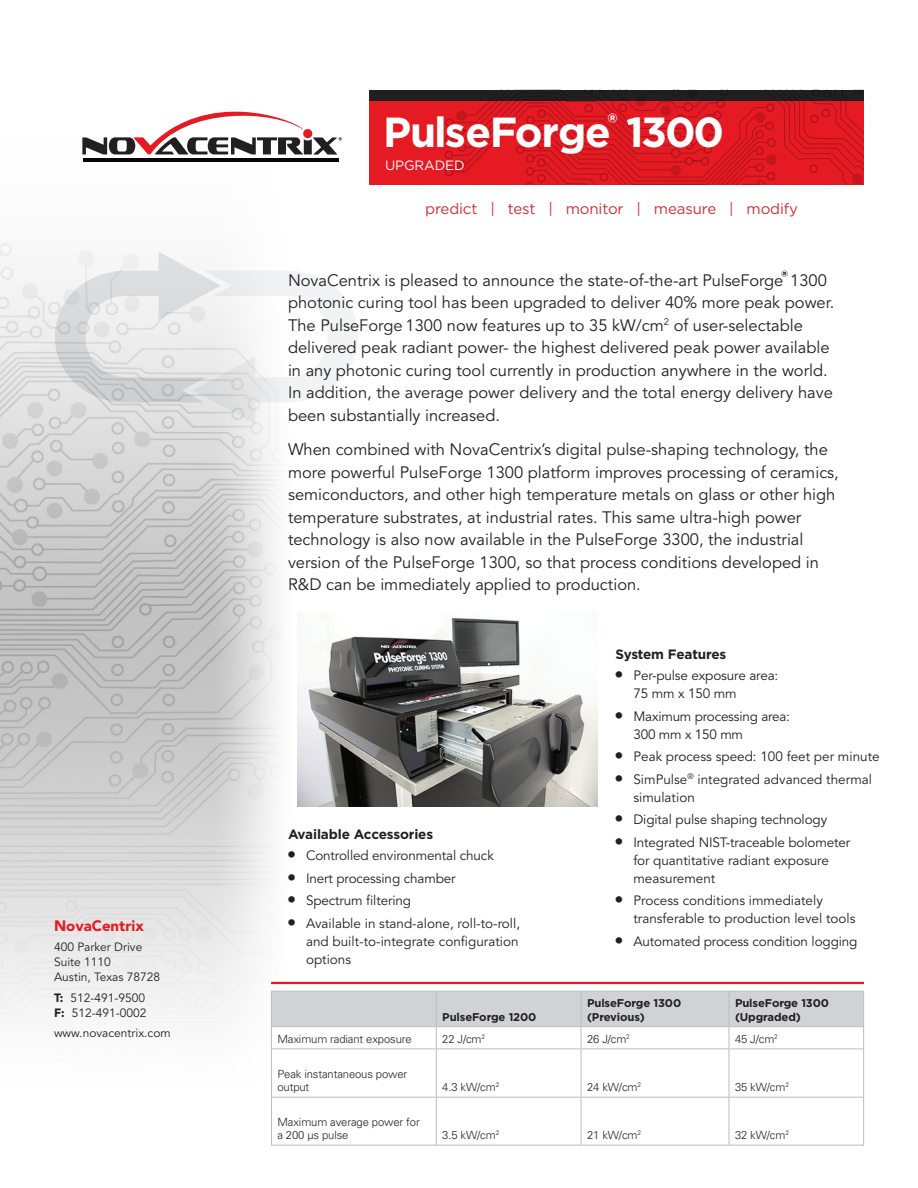
<style>
.page{position:relative;width:918px;height:1188px;background:#fff}
.page>*{position:absolute;margin:0;border:0;box-sizing:border-box;transform-origin:0 0}
.t1{font:700 42px "Gotham";letter-spacing:-.04em;color:#fff}
.t2{font:16.5px/22.5px "Avenir";color:#231f20}
.t3{font:15px "Gotham";letter-spacing:-.01em;color:#d23038}
.t4{font:900 15px "Avenir";color:#e51a23}
.t5{font:13.5px/18px "Avenir";letter-spacing:-.01em;color:#231f20}
.t6{font:700 13.5px "Gotham";letter-spacing:-.01em;color:#231f20}
.t7{font:13.5px "Gotham";letter-spacing:-.01em;color:#fff}
.t8{font:12px "Avenir";color:#231f20}
.t9{font:300 11.25px/13.5px "Univers";letter-spacing:-.01em;color:#231f20}
.t10{font:700 11.25px/13.5px "Gotham";letter-spacing:-.01em;color:#231f20}
.s1{font-weight:900}
.s2{font-family:"Universal Newswith Comm Pi";font-size:25.5px}
</style>
<div class="page">
<img style="left:0;top:89px;width:864px;height:936px">
<hr style="left:83px;top:158px;width:256px;height:3px;background:#050504">
<svg style="left:82px;top:89px;width:260px;height:66px"></svg>
<div style="left:369px;top:90px;width:495px;height:95px;background:#e51a23"></div>
<div style="left:369px;top:90px;width:495px;height:11px;background:#231f20"></div>
<div style="left:445px;top:168px;width:8px;height:8px;border:1px solid #b6b6b6;border-radius:50%"></div>
<div style="left:445px;top:151px;width:8px;height:8px;border:1px solid #b6b6b6;border-radius:50%"></div>
<div style="left:445px;top:135px;width:8px;height:9px;border:1px solid #b6b6b6;border-radius:50%"></div>
<div style="left:445px;top:118px;width:9px;height:9px;border:1px solid #b6b6b6;border-radius:50%"></div>
<svg style="left:452px;top:101px;width:412px;height:84px"></svg>
<div style="left:755px;top:112px;width:10px;height:11px;background:#c5161d;border-radius:50%"></div>
<div style="left:766px;top:154px;width:11px;height:11px;background:#c5161d;border-radius:50%"></div>
<div style="left:456px;top:110px;width:11px;height:11px;background:#c5161d;border-radius:50%"></div>
<div style="left:456px;top:159px;width:10px;height:11px;background:#c5161d;border-radius:50%"></div>
<svg style="left:55px;top:252px;width:303px;height:172px"></svg>
<svg style="left:272px;top:1049px;width:591px;height:96px"></svg>
<svg style="left:271px;top:991px;width:593px;height:57px"></svg>
<hr style="left:271px;top:1048px;width:165px;height:1px;background:#bcbdc0">
<hr style="left:271px;top:1049px;width:1px;height:48px;background:#bcbdc0">
<hr style="left:436px;top:1048px;width:145px;height:1px;background:#bcbdc0">
<hr style="left:436px;top:1049px;width:1px;height:48px;background:#bcbdc0">
<hr style="left:581px;top:1048px;width:148px;height:1px;background:#bcbdc0">
<hr style="left:581px;top:1049px;width:1px;height:48px;background:#bcbdc0">
<hr style="left:729px;top:1048px;width:135px;height:1px;background:#bcbdc0">
<hr style="left:729px;top:1049px;width:1px;height:48px;background:#bcbdc0">
<hr style="left:863px;top:1049px;width:1px;height:48px;background:#bcbdc0">
<hr style="left:271px;top:1097px;width:165px;height:1px;background:#bcbdc0">
<hr style="left:271px;top:1098px;width:1px;height:47px;background:#bcbdc0">
<hr style="left:436px;top:1097px;width:145px;height:1px;background:#bcbdc0">
<hr style="left:436px;top:1098px;width:1px;height:47px;background:#bcbdc0">
<hr style="left:581px;top:1097px;width:148px;height:1px;background:#bcbdc0">
<hr style="left:581px;top:1098px;width:1px;height:47px;background:#bcbdc0">
<hr style="left:729px;top:1097px;width:135px;height:1px;background:#bcbdc0">
<hr style="left:729px;top:1098px;width:1px;height:47px;background:#bcbdc0">
<hr style="left:863px;top:1098px;width:1px;height:47px;background:#bcbdc0">
<hr style="left:271px;top:1145px;width:165px;height:1px;background:#bcbdc0">
<hr style="left:436px;top:1145px;width:145px;height:1px;background:#bcbdc0">
<hr style="left:581px;top:1145px;width:148px;height:1px;background:#bcbdc0">
<hr style="left:729px;top:1145px;width:135px;height:1px;background:#bcbdc0">
<hr style="left:271px;top:982px;width:593px;height:2px;background:#e51a23">
<img style="left:297px;top:613px;width:300px;height:193px">
<p class="t4" style="left:54px;top:913px;width:91px">NovaCentrix</p>
<p class="t8" style="left:54px;top:939px;width:90px">400 Parker Drive</p>
<p class="t8" style="left:54px;top:954px;width:58px">Suite 1110</p>
<p class="t8" style="left:54px;top:969px;width:108px">Austin, Texas 78728</p>
<p class="t8" style="left:54px;top:991px;width:93px"><span class="s1">T:</span> 512-491-9500</p>
<p class="t8" style="left:54px;top:1006px;width:94px"><span class="s1">F:</span> 512-491-0002</p>
<p class="t8" style="left:54px;top:1025px;width:118px">www.novacentrix.com</p>
<p class="t1" style="left:383px;top:105px;width:343px">PulseForge<sup>®</sup> 1300</p>
<p class="t7" style="left:385px;top:156px;width:81px">UPGRADED</p>
<p class="t3" style="left:425px;top:199px;width:374px">predict | test | monitor | measure | modify</p>
<p class="t2" style="left:288px;top:269px;width:548px">NovaCentrix is pleased to announce the state-of-the-art PulseForge<sup>®</sup>1300 photonic curing tool has been upgraded to deliver 40% more peak power.<br>The PulseForge 1300 now features up to 35 kW/cm<sup>2</sup> of user-selectable delivered peak radiant power- the highest delivered peak power available in any photonic curing tool currently in production anywhere in the world.<br>In addition, the average power delivery and the total energy delivery have been substantially increased.</p>
<p class="t2" style="left:288px;top:439px;width:552px">When combined with NovaCentrix’s digital pulse-shaping technology, the more powerful PulseForge 1300 platform improves processing of ceramics, semiconductors, and other high temperature metals on glass or other high temperature substrates, at industrial rates. This same ultra-high power technology is also now available in the PulseForge 3300, the industrial version of the PulseForge 1300, so that process conditions developed in R&amp;D can be immediately applied to production.</p>
<p class="t6" style="left:288px;top:825px;width:147px">Available Accessories</p>
<p class="t5" style="left:288px;top:847px;width:207px"><span class="s2">·</span> Controlled environmental chuck</p>
<p class="t5" style="left:288px;top:869px;width:169px"><span class="s2">·</span> Inert processing chamber</p>
<p class="t5" style="left:288px;top:892px;width:125px"><span class="s2">·</span> Spectrum filtering</p>
<p class="t5" style="left:306px;top:914px;width:216px;text-align:justify;text-indent:-18px"><span class="s2">·</span> Available in stand-alone, roll-to-roll, and built-to-integrate configuration options</p>
<p class="t10" style="left:442px;top:1010px;width:96px">PulseForge 1200</p>
<p class="t6" style="left:615px;top:646px;width:112px">System Features</p>
<p class="t5" style="left:633px;top:667px;width:146px;text-indent:-18px"><span class="s2">·</span> Per-pulse exposure area:<br>75 mm x 150 mm</p>
<p class="t5" style="left:633px;top:707px;width:158px;text-indent:-18px"><span class="s2">·</span> Maximum processing area:<br>300 mm x 150 mm</p>
<p class="t5" style="left:615px;top:748px;width:266px"><span class="s2">·</span> Peak process speed: 100 feet per minute</p>
<p class="t5" style="left:633px;top:770px;width:240px;text-indent:-18px"><span class="s2">·</span> SimPulse<sup>®</sup> integrated advanced thermal simulation</p>
<p class="t5" style="left:615px;top:811px;width:213px"><span class="s2">·</span> Digital pulse shaping technology</p>
<p class="t5" style="left:633px;top:833px;width:218px;text-indent:-18px"><span class="s2">·</span> Integrated NIST-traceable bolometer for quantitative radiant exposure measurement</p>
<p class="t5" style="left:633px;top:892px;width:224px;text-indent:-18px"><span class="s2">·</span> Process conditions immediately transferable to production level tools</p>
<p class="t5" style="left:615px;top:932px;width:244px"><span class="s2">·</span> Automated process condition logging</p>
<p class="t10" style="left:587px;top:996px;width:96px">PulseForge 1300 (Previous)</p>
<p class="t10" style="left:735px;top:996px;width:96px">PulseForge 1300 (Upgraded)</p>
<p class="t9" style="left:277px;top:1032px;width:136px">Maximum radiant exposure</p>
<p class="t9" style="left:442px;top:1032px;width:44px">22 J/cm<sup>2</sup></p>
<p class="t9" style="left:587px;top:1032px;width:44px">26 J/cm<sup>2</sup></p>
<p class="t9" style="left:735px;top:1032px;width:44px">45 J/cm<sup>2</sup></p>
<p class="t9" style="left:277px;top:1067px;width:131px">Peak instantaneous power output</p>
<p class="t9" style="left:442px;top:1080px;width:59px">4.3 kW/cm<sup>2</sup></p>
<p class="t9" style="left:587px;top:1080px;width:56px">24 kW/cm<sup>2</sup></p>
<p class="t9" style="left:735px;top:1080px;width:56px">35 kW/cm<sup>2</sup></p>
<p class="t9" style="left:277px;top:1115px;width:144px">Maximum average power for a 200 µs pulse</p>
<p class="t9" style="left:442px;top:1128px;width:59px">3.5 kW/cm<sup>2</sup></p>
<p class="t9" style="left:587px;top:1128px;width:56px">21 kW/cm<sup>2</sup></p>
<p class="t9" style="left:735px;top:1128px;width:56px">32 kW/cm<sup>2</sup></p>
</div>
